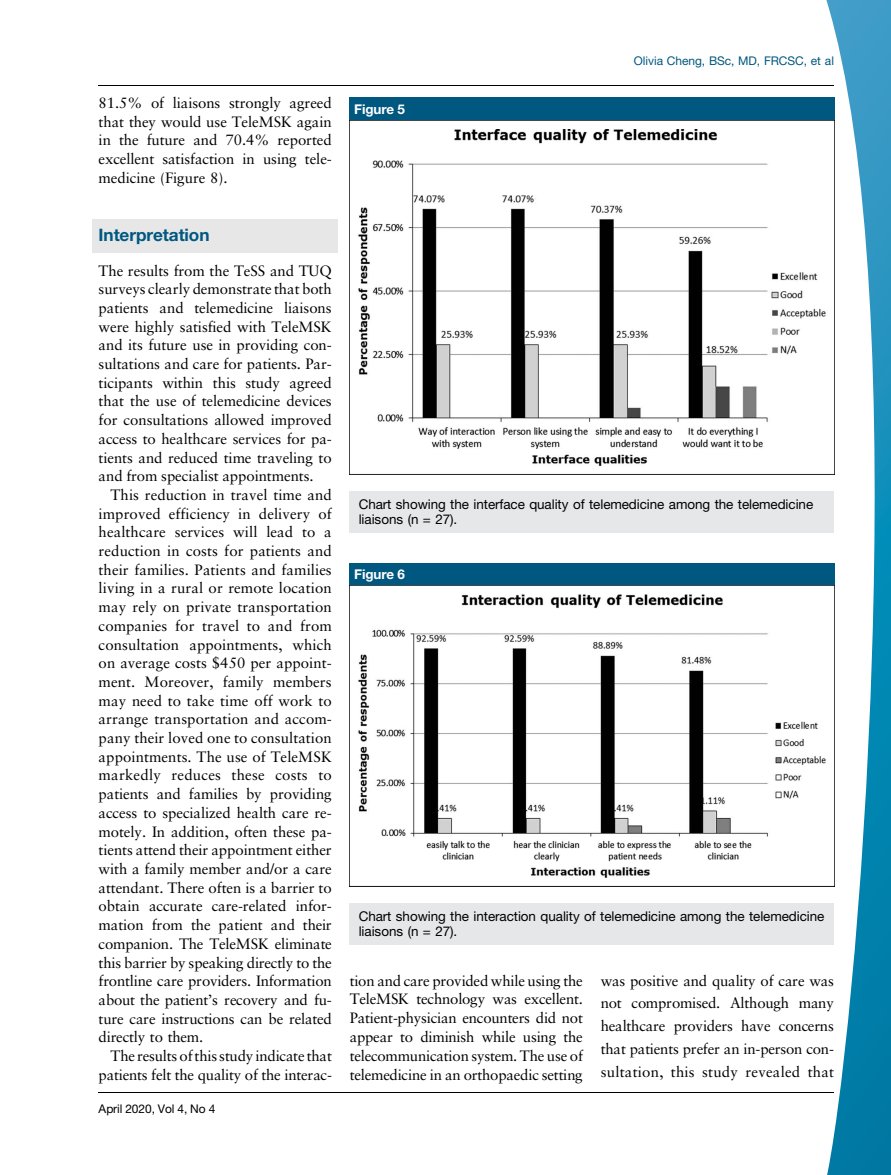
<style>
.page{position:relative;width:891px;height:1175px;background:#fff}
.page>*{position:absolute;margin:0;border:0;box-sizing:border-box;transform-origin:0 0}
.t1{font:17.25px "Adv O Td 1 f 5 cc 91.B";color:#00577f}
.t2{font:15px/18.8px "Adv O Tece 49054";color:#000;text-align:justify}
.t3{font:13.5px/15px "Adv OT7 fe 89 a 09";color:#000}
.t4{font:13.5px "Adv O Td 1 f 5 cc 91.B";color:#fff}
.t5{font:12px "Adv OT7 fe 89 a 09";color:#00577f}
.t6{font:12px "Adv OT7 fe 89 a 09";color:#000}
.s1{font-style:inherit}
</style>
<div class="page">
<svg style="left:824px;top:0;width:67px;height:1174px"></svg>
<div style="left:93px;top:219px;width:245px;height:34px;background:#e7e7e7"></div>
<div style="left:350px;top:98px;width:485px;height:22px;background:#00577f"></div>
<div style="left:350px;top:491px;width:484px;height:18px;background:#e6e7e8"></div>
<div style="left:350px;top:509px;width:484px;height:24px;background:#e6e7e8"></div>
<img style="left:350px;top:120px;width:485px;height:354px">
<div style="left:350px;top:563px;width:485px;height:23px;background:#00577f"></div>
<div style="left:350px;top:902px;width:484px;height:19px;background:#e6e7e8"></div>
<div style="left:350px;top:921px;width:484px;height:24px;background:#e6e7e8"></div>
<svg style="left:350px;top:902px;width:484px;height:1px"></svg>
<img style="left:350px;top:586px;width:485px;height:300px">
<hr style="left:99px;top:85px;width:735px;height:1px;background:#000">
<hr style="left:99px;top:1092px;width:735px;height:1px;background:#000">
<p class="t2" style="left:99px;top:95px;width:235px">81.5% of liaisons strongly agreed that they would use TeleMSK again in the future and 70.4% reported excellent satisfaction in using tele&shy;medicine (Figure 8).</p>
<p class="t1" style="left:99px;top:229px;width:112px">Interpretation</p>
<p class="t2" style="left:99px;top:262px;width:235px">The results from the TeSS and TUQ surveys clearly demonstrate that both patients and telemedicine liaisons were highly satisfied with TeleMSK and its future use in providing con&shy;sultations and care for patients. Par&shy;ticipants within this study agreed that the use of telemedicine devices for consultations allowed improved access to healthcare services for pa&shy;tients and reduced time traveling to and from specialist appointments.</p>
<p class="t2" style="left:99px;top:486px;width:235px;text-indent:12px">This reduction in travel time and improved efficiency in delivery of healthcare services will lead to a reduction in costs for patients and their families. Patients and families living in a rural or remote location may rely on private transportation companies for travel to and from consultation appointments, which on average costs $450 per appoint&shy;ment. Moreover, family members may need to take time off work to arrange transportation and accom&shy;pany their loved one to consultation appointments. The use of TeleMSK markedly reduces these costs to patients and families by providing access to specialized health care re&shy;motely. In addition, often these pa&shy;tients attend their appointment either with a family member and/or a care attendant. There often is a barrier to obtain accurate care-related infor&shy;mation from the patient and their companion. The TeleMSK eliminate this barrier by speaking directly to the frontline care providers. Information about the patient<span class="s1">’</span>s recovery and fu&shy;ture care instructions can be related directly to them.</p>
<p class="t2" style="left:99px;top:1047px;width:235px;text-align:right">The results of this study indicate that patients felt the quality of the interac-</p>
<p class="t6" style="left:99px;top:1104px;width:118px">April 2020, Vol 4, No 4</p>
<p class="t4" style="left:354px;top:104px;width:52px">Figure 5</p>
<p class="t5" style="left:634px;top:57px;width:202px">Olivia Cheng, BSc, MD, FRCSC, et al</p>
<p class="t3" style="left:359px;top:498px;width:456px">Chart showing the interface quality of telemedicine among the telemedicine liaisons (n = 27).</p>
<p class="t4" style="left:354px;top:569px;width:52px">Figure 6</p>
<p class="t3" style="left:359px;top:910px;width:467px">Chart showing the interaction quality of telemedicine among the telemedicine liaisons (n = 27).</p>
<p class="t2" style="left:350px;top:972px;width:235px">tion and care provided while using the TeleMSK technology was excellent.<br>Patient-physician encounters did not appear to diminish while using the telecommunication system. The use of telemedicine in an orthopaedic setting</p>
<p class="t2" style="left:601px;top:970px;width:235px;line-height:23px">was positive and quality of care was not compromised. Although many healthcare providers have concerns that patients prefer an in-person con&shy;sultation, this study revealed that</p>
</div>
